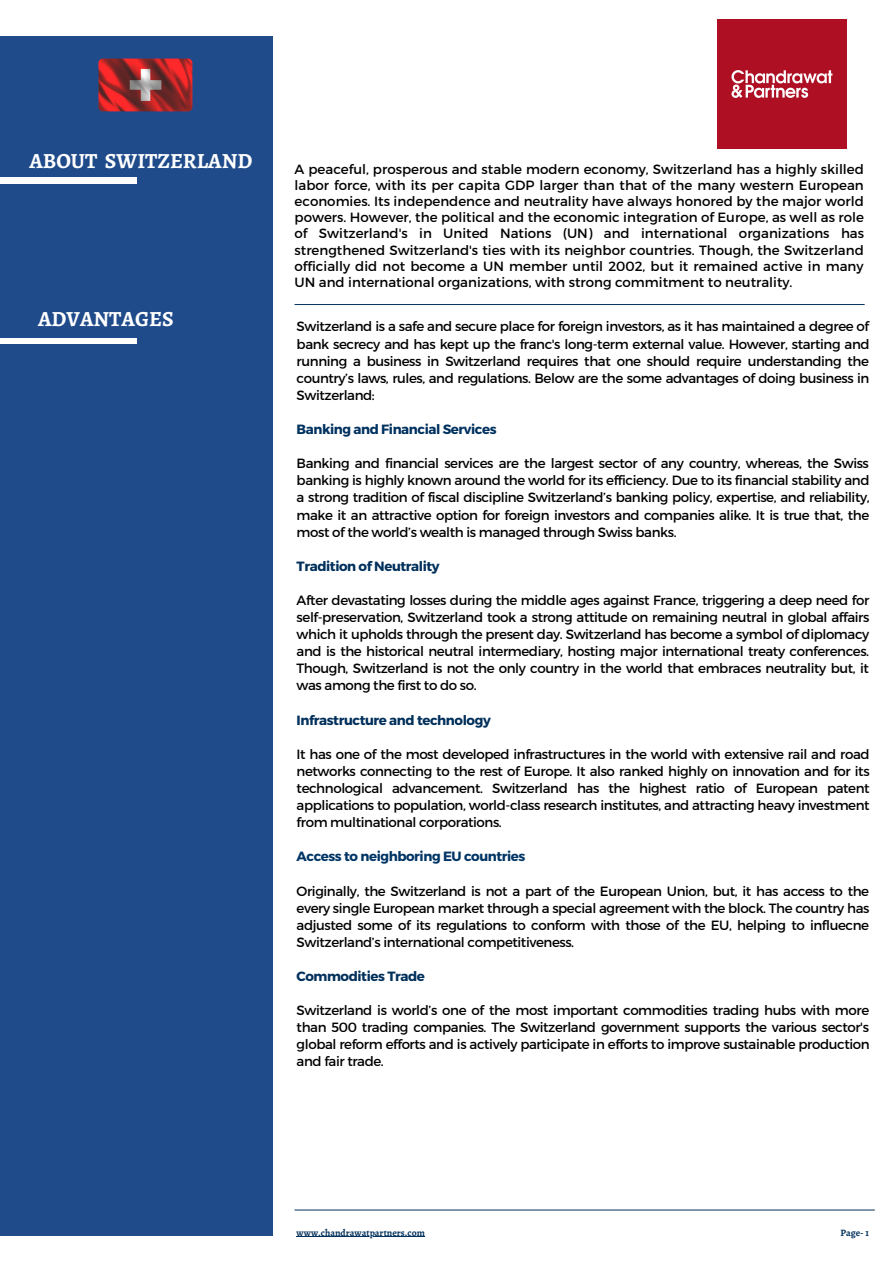
<style>
.page{position:relative;width:893px;height:1263px;background:#fff}
.page>*{position:absolute;margin:0;border:0;box-sizing:border-box;transform-origin:0 0}
.t1{font:700 21.6px "Alegreya";color:#fff}
.t2{font:13.42px/17.1px "Montserrat";letter-spacing:-.03em;color:#000;text-align:justify}
.t3{font:700 13.42px "Montserrat";letter-spacing:-.03em;color:#00305b}
.t4{font:700 13.42px "Montserrat";letter-spacing:-.03em;color:#003565}
.t5{font:700 13.42px "Montserrat";letter-spacing:-.03em;color:#003260}
.t6{font:700 9.75px "Alegreya";color:#00305b}
</style>
<div class="page">
<hr style="left:295px;top:304px;width:569px;height:1px;background:#00305b">
<div style="left:0;top:36px;width:273px;height:1199px;background:#1a4789"></div>
<img style="left:98px;top:59px;width:94px;height:52px;border-radius:4px">
<div style="left:0;top:177px;width:136px;height:6px;background:#fff"></div>
<div style="left:0;top:338px;width:136px;height:5px;background:#fff"></div>
<hr style="left:295px;top:1210px;width:579px;height:1px;background:#00305b">
<hr style="left:297px;top:1236px;width:128px;height:1px;background:#00305b">
<img style="left:718px;top:20px;width:128px;height:128px">
<p class="t1" style="left:29px;top:146px;width:224px">ABOUT SWITZERLAND</p>
<p class="t1" style="left:38px;top:304px;width:137px">ADVANTAGES</p>
<p class="t2" style="left:294px;top:161px;width:571px;line-height:16px">A peaceful, prosperous and stable modern economy, Switzerland has a highly skilled labor force, with its per capita GDP larger than that of the many western European economies. Its independence and neutrality have always honored by the major world powers. However, the political and the economic integration of Europe, as well as role of Switzerland's in United Nations (UN) and international organizations has strengthened Switzerland's ties with its neighbor countries. Though, the Switzerland officially did not become a UN member until 2002, but it remained active in many UN and international organizations, with strong commitment to neutrality.</p>
<p class="t2" style="left:297px;top:317px;width:574px">Switzerland is a safe and secure place for foreign investors, as it has maintained a degree of bank secrecy and has kept up the franc's long-term external value. However, starting and running a business in Switzerland requires that one should require understanding the country’s laws, rules, and regulations. Below are the some advantages of doing business in Switzerland:</p>
<p class="t5" style="left:297px;top:420px;width:201px">Banking and Financial Services</p>
<p class="t2" style="left:297px;top:454px;width:574px">Banking and financial services are the largest sector of any country, whereas, the Swiss banking is highly known around the world for its efficiency. Due to its financial stability and a strong tradition of fiscal discipline Switzerland’s banking policy, expertise, and reliability, make it an attractive option for foreign investors and companies alike. It is true that, the most of the world’s wealth is managed through Swiss banks.</p>
<p class="t3" style="left:297px;top:557px;width:145px">Tradition of Neutrality</p>
<p class="t2" style="left:297px;top:591px;width:574px">After devastating losses during the middle ages against France, triggering a deep need for self-preservation, Switzerland took a strong attitude on remaining neutral in global affairs which it upholds through the present day. Switzerland has become a symbol of diplomacy and is the historical neutral intermediary, hosting major international treaty conferences.<br>Though, Switzerland is not the only country in the world that embraces neutrality but, it was among the first to do so.</p>
<p class="t3" style="left:297px;top:711px;width:196px">Infrastructure and technology</p>
<p class="t2" style="left:297px;top:745px;width:574px">It has one of the most developed infrastructures in the world with extensive rail and road networks connecting to the rest of Europe. It also ranked highly on innovation and for its technological advancement. Switzerland has the highest ratio of European patent applications to population, world-class research institutes, and attracting heavy investment from multinational corporations.</p>
<p class="t4" style="left:297px;top:848px;width:230px">Access to neighboring EU countries</p>
<p class="t2" style="left:297px;top:881px;width:574px">Originally, the Switzerland is not a part of the European Union, but, it has access to the every single European market through a special agreement with the block. The country has adjusted some of its regulations to conform with those of the EU, helping to influecne Switzerland’s international competitiveness.</p>
<p class="t3" style="left:297px;top:967px;width:130px">Commodities Trade</p>
<p class="t2" style="left:297px;top:1001px;width:574px">Switzerland is world’s one of the most important commodities trading hubs with more than 500 trading companies. The Switzerland government supports the various sector's global reform efforts and is actively participate in efforts to improve sustainable production and fair trade.</p>
<p class="t6" style="left:297px;top:1225px;width:130px">www.chandrawatpartners.com</p>
<p class="t6" style="left:840px;top:1226px;width:30px">Page- 1</p>
</div>
